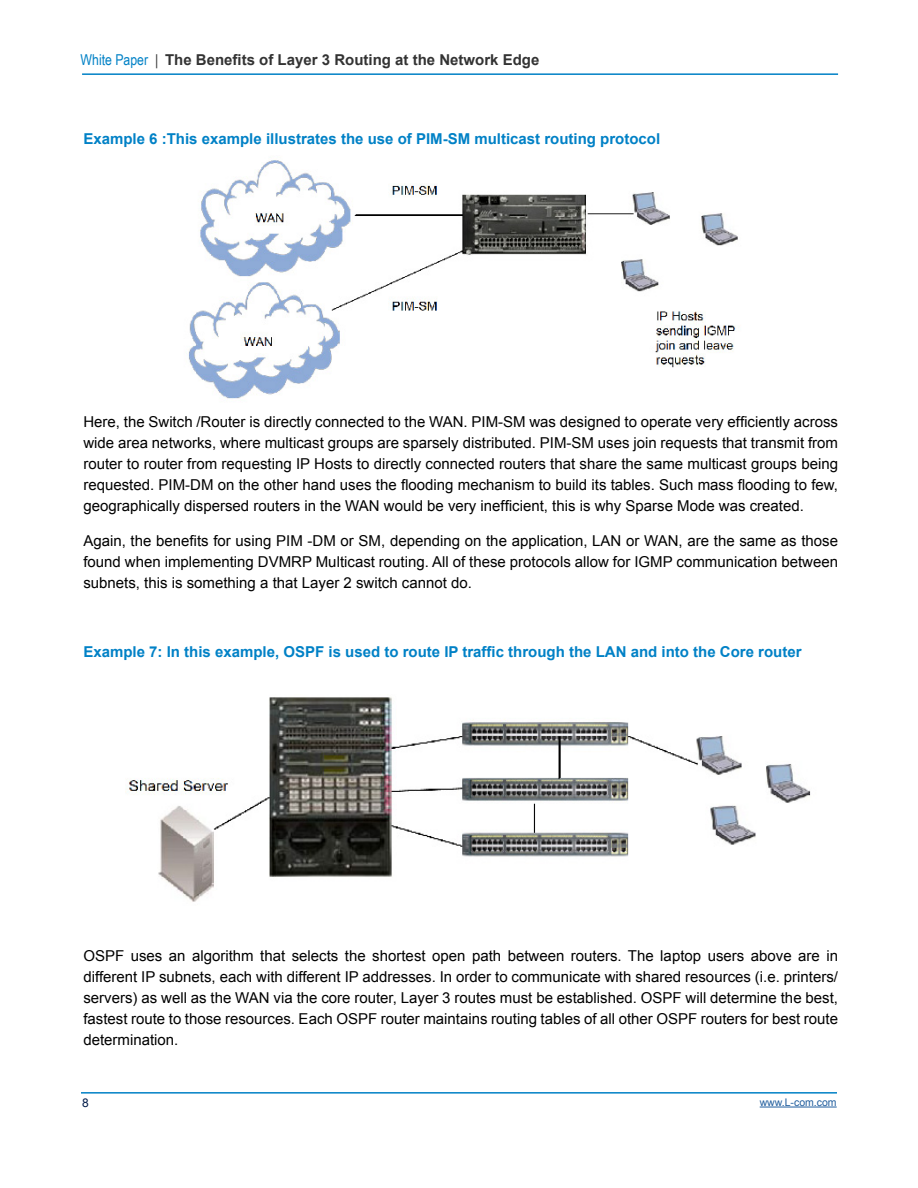
<style>
.page{position:relative;width:918px;height:1188px;background:#fff}
.page>*{position:absolute;margin:0;border:0;box-sizing:border-box;transform-origin:0 0}
.t1{font:15px/21px "Arial";color:#000;text-align:justify}
.t2{font:700 15px "Arial";color:#0081c6}
.t3{font:700 15px "Arial";color:#333}
.t4{font:12px "Arial";color:#001b49}
.t5{font:10.5px "Arial";color:#215e9e}
.s1{font-family:"Arial Narrow";font-weight:400;color:#0081c6}
.s2{font-family:"Arial Narrow";font-weight:400}
</style>
<div class="page">
<hr style="left:81px;top:1092px;width:756px;height:2px;background:#0081c6">
<hr style="left:82px;top:73px;width:756px;height:2px;background:#0081c6">
<hr style="left:760px;top:1107px;width:77px;height:1px;background:#215e9e">
<img style="left:188px;top:160px;width:550px;height:239px">
<img style="left:127px;top:697px;width:684px;height:205px">
<p class="t3" style="left:81px;top:50px;width:460px"><span class="s1">White Paper</span> <span class="s2">|</span> The Benefits of Layer 3 Routing at the Network Edge</p>
<p class="t2" style="left:83px;top:129px;width:578px">Example 6 :This example illustrates the use of PIM-SM multicast routing protocol</p>
<p class="t1" style="left:83px;top:412px;width:756px">Here, the Switch /Router is directly connected to the WAN. PIM-SM was designed to operate very efficiently across wide area networks, where multicast groups are sparsely distributed. PIM-SM uses join requests that transmit from router to router from requesting IP Hosts to directly connected routers that share the same multicast groups being requested. PIM-DM on the other hand uses the flooding mechanism to build its tables. Such mass flooding to few, geographically dispersed routers in the WAN would be very inefficient, this is why Sparse Mode was created.</p>
<p class="t1" style="left:83px;top:530px;width:756px">Again, the benefits for using PIM -DM or SM, depending on the application, LAN or WAN, are the same as those found when implementing DVMRP Multicast routing. All of these protocols allow for IGMP communication between subnets, this is something a that Layer 2 switch cannot do.</p>
<p class="t2" style="left:83px;top:642px;width:720px">Example 7: In this example, OSPF is used to route IP traffic through the LAN and into the Core router</p>
<p class="t1" style="left:83px;top:946px;width:756px">OSPF uses an algorithm that selects the shortest open path between routers. The laptop users above are in different IP subnets, each with different IP addresses. In order to communicate with shared resources (i.e. printers/ servers) as well as the WAN via the core router, Layer 3 routes must be established. OSPF will determine the best, fastest route to those resources. Each OSPF router maintains routing tables of all other OSPF routers for best route determination.</p>
<p class="t4" style="left:82px;top:1095px;width:8px">8</p>
<p class="t5" style="left:760px;top:1095px;width:79px">www.L-com.com</p>
</div>
